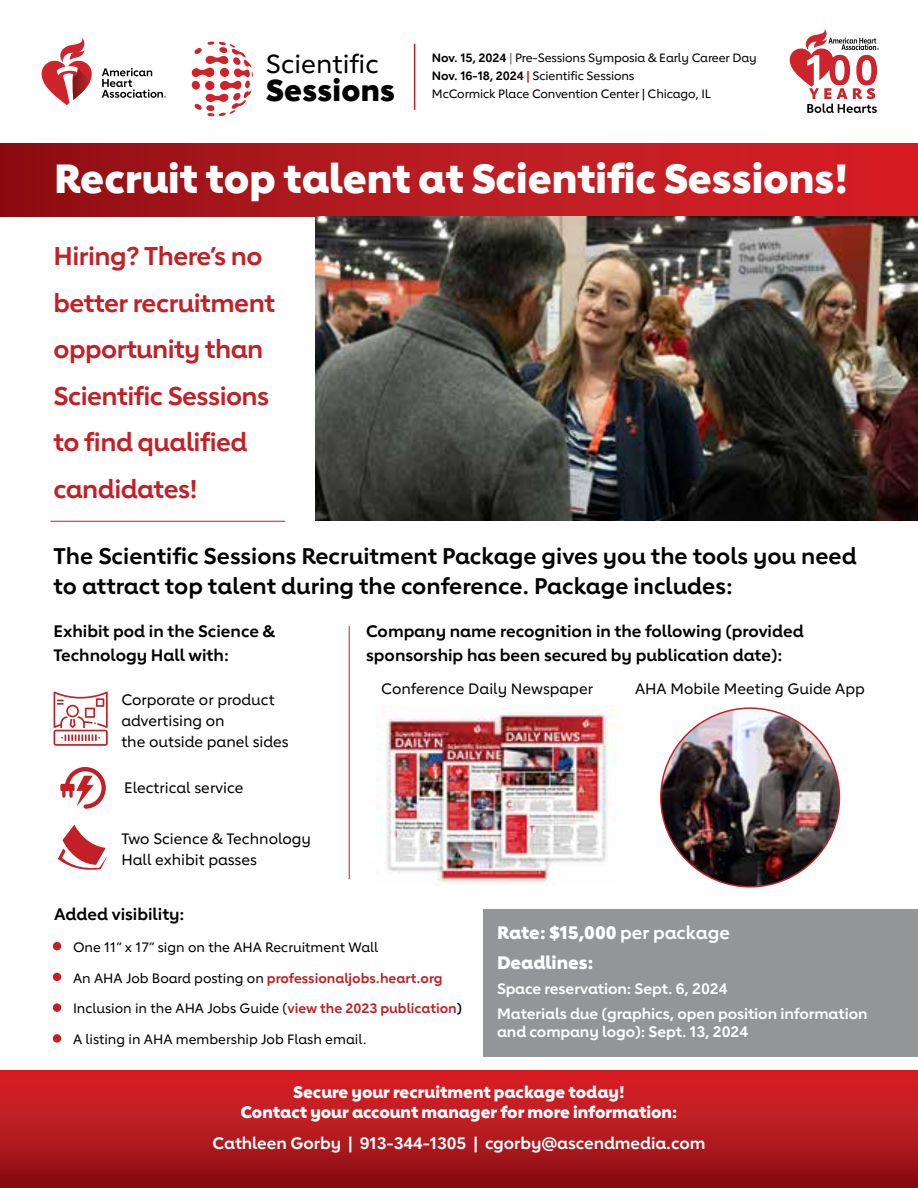
<style>
.page{position:relative;width:918px;height:1188px;background:#fff}
.page>*{position:absolute;margin:0;border:0;box-sizing:border-box;transform-origin:0 0}
.t1{font:800 40.5px "Lub Dub";color:#fff}
.t2{font:800 30.15px "Lub Dub";letter-spacing:.01em;color:#000}
.t3{font:500 25.95px "Lub Dub";color:#000}
.t4{font:700 25.5px/46.5px "Lub Dub";letter-spacing:-.02em;color:#c22026}
.t5{font:700 22.5px/30px "Lub Dub";color:#000}
.t6{font:800 18px/30px "Lub Dub";color:#fff}
.t7{font:700 16.5px/24px "Lub Dub";color:#000}
.t8{font:800 16.5px/19.5px "Lub Dub";color:#fff;text-align:center}
.t9{font:700 16.5px "Lub Dub";letter-spacing:-.005em;color:#fff}
.t10{font:500 15px/20.7px "Lub Dub";color:#000}
.t11{font:700 15px/24.8px "Lub Dub";letter-spacing:-.005em;color:#fff}
.t12{font:500 13.5px "Lub Dub";color:#000}
.t13{font:700 13.5px "Lub Dub";color:#c22026}
.t14{font:500 12px/18px "Lub Dub";letter-spacing:-.01em;color:#000}
.s1{font-weight:700}
.s2{font-weight:300}
.s3{font-weight:700;color:#c22026}
.s4{font-weight:500;color:#000}
</style>
<div class="page">
<svg style="left:191px;top:41px;width:62px;height:76px"></svg>
<hr style="left:414px;top:44px;width:1px;height:66px;background:#c22026">
<svg style="left:790px;top:29px;width:89px;height:84px"></svg>
<svg style="left:102px;top:68px;width:64px;height:30px"></svg>
<svg style="left:42px;top:38px;width:50px;height:67px"></svg>
<div style="left:0;top:143px;width:918px;height:73px;background:linear-gradient(to right,#921216,#db2228)"></div>
<div style="left:0;top:1071px;width:918px;height:117px;background:linear-gradient(to bottom,#de2329,#8b0e12)"></div>
<svg style="left:60px;top:767px;width:46px;height:42px"></svg>
<svg style="left:58px;top:825px;width:50px;height:45px"></svg>
<svg style="left:54px;top:692px;width:54px;height:54px"></svg>
<hr style="left:349px;top:626px;width:1px;height:253px;background:#c22026">
<img style="left:315px;top:216px;width:603px;height:305px">
<hr style="left:51px;top:521px;width:234px;height:1px;background:#c22026">
<div style="left:53px;top:942px;width:8px;height:8px;background:#c22026;border-radius:50%"></div>
<div style="left:53px;top:973px;width:8px;height:8px;background:#c22026;border-radius:50%"></div>
<div style="left:53px;top:1003px;width:8px;height:9px;background:#c22026;border-radius:50%"></div>
<div style="left:53px;top:1034px;width:8px;height:9px;background:#c22026;border-radius:50%"></div>
<img style="left:377px;top:705px;width:239px;height:179px">
<img style="left:661px;top:708px;width:178px;height:179px;border-radius:89px">
<div style="left:483px;top:909px;width:435px;height:148px;background:#939598"></div>
<h3 class="t3" style="left:266px;top:48px;width:114px">Scientific</h3>
<h2 class="t2" style="left:266px;top:71px;width:130px">Sessions</h2>
<p class="t14" style="left:432px;top:48px;width:326px"><span class="s1">Nov. 15, 2024</span> <span class="s2">|</span> Pre-Sessions Symposia &amp; Early Career Day<br><span class="s1">Nov. 16-18, 2024</span> <span class="s3">|</span> Scientific Sessions<br>McCormick Place Convention Center | Chicago, IL</p>
<h1 class="t1" style="left:54px;top:153px;width:796px">Recruit top talent at Scientific Sessions!</h1>
<h3 class="t4" style="left:54px;top:232px;width:223px">Hiring? There’s no better recruitment opportunity than<br>Scientific Sessions to find qualified candidates!</h3>
<h3 class="t5" style="left:54px;top:541px;width:805px">The Scientific Sessions Recruitment Package gives you the tools you need to attract top talent during the conference. Package includes:</h3>
<p class="t7" style="left:54px;top:619px;width:223px">Exhibit pod in the Science &amp;<br>Technology Hall with:</p>
<p class="t10" style="left:121px;top:689px;width:169px">Corporate or product advertising on<br>the outside panel sides</p>
<p class="t10" style="left:124px;top:778px;width:121px">Electrical service</p>
<p class="t10" style="left:121px;top:829px;width:191px">Two Science &amp; Technology<br>Hall exhibit passes</p>
<p class="t7" style="left:54px;top:902px;width:132px">Added visibility:</p>
<p class="t7" style="left:366px;top:619px;width:439px">Company name recognition in the following (provided sponsorship has been secured by publication date):</p>
<p class="t10" style="left:381px;top:678px;width:213px">Conference Daily Newspaper</p>
<p class="t10" style="left:635px;top:678px;width:231px">AHA Mobile Meeting Guide App</p>
<p class="t12" style="left:73px;top:939px;width:307px">One 11” x 17” sign on the AHA Recruitment Wall</p>
<p class="t13" style="left:73px;top:970px;width:371px"><span class="s4">An AHA Job Board posting on</span> professionaljobs.heart.org</p>
<p class="t12" style="left:73px;top:1001px;width:391px">Inclusion in the AHA Jobs Guide (<span class="s3">view the 2023 publication</span><span class="s1">)</span></p>
<p class="t12" style="left:73px;top:1031px;width:295px">A listing in AHA membership Job Flash email.</p>
<p class="t6" style="left:497px;top:917px;width:234px">Rate: $15,000 <span class="s1">per package<br></span>Deadlines:</p>
<p class="t11" style="left:497px;top:976px;width:372px">Space reservation: Sept. 6, 2024<br>Materials due (graphics, open position information</p>
<p class="t11" style="left:497px;top:1019px;width:253px">and company logo): Sept. 13, 2024</p>
<p class="t8" style="left:241px;top:1083px;width:438px">Secure your recruitment package today!<br>Contact your account manager for more information:</p>
<p class="t9" style="left:213px;top:1134px;width:494px">Cathleen Gorby | 913-344-1305 | cgorby@ascendmedia.com</p>
</div>
